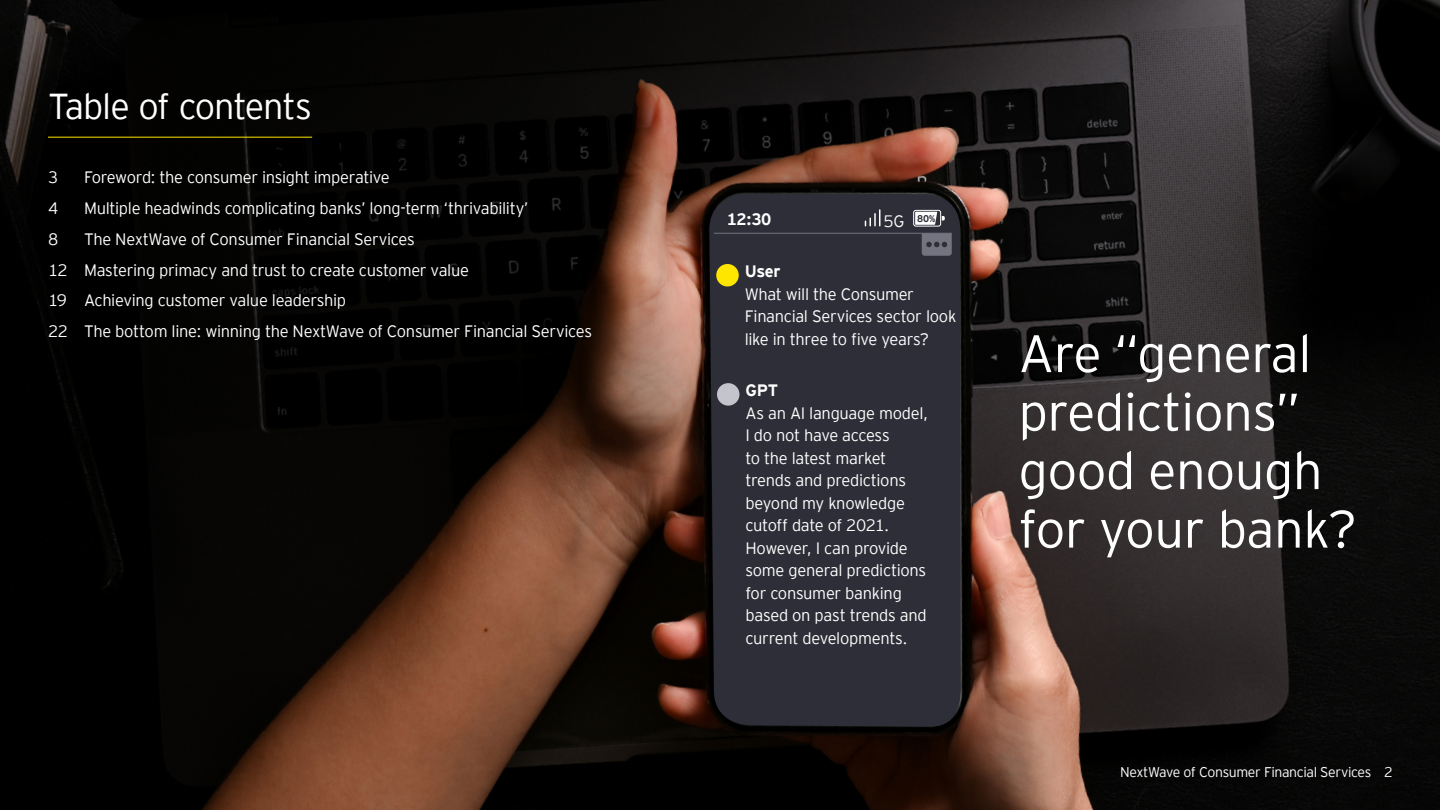
<style>
.page{position:relative;width:1440px;height:810px;background:#fff}
.page>*{position:absolute;margin:0;border:0;box-sizing:border-box;transform-origin:0 0}
.Headline{font:300 52.65px/58.5px "EY Interstate";letter-spacing:-.01em;color:#fff}
.TOC_Header{font:300 36px "EY Interstate";letter-spacing:-.035em;color:#fff}
.Body_copy{font:300 16.5px/22.5px "EY Interstate";letter-spacing:-.02em;color:#fff}
.Body_copy_headline{font:700 16.5px "EY Interstate";letter-spacing:-.02em;color:#fff}
.t1{font:300 14.02px "EY Interstate";letter-spacing:-.03em;color:#fff}
.Body_copy-2{font:700 9.75px "EY Interstate";color:#2e2e38}
</style>
<div class="page">
<img style="left:0;top:0;width:1440px;height:810px">
<svg style="left:707px;top:191px;width:257px;height:539px;background:#0f0c0a"></svg>
<div style="left:710px;top:194px;width:251px;height:533px;background:#2e2e38"></div>
<div style="left:716px;top:264px;width:23px;height:22px;background:#ffe600;border-radius:50%"></div>
<div style="left:717px;top:383px;width:23px;height:23px;background:#c4c4cc;border-radius:50%"></div>
<svg style="left:865px;top:210px;width:15px;height:16px"></svg>
<div style="left:913px;top:210px;width:28px;height:16px;border:1px solid #fff;border-radius:2px"></div>
<svg style="left:915px;top:212px;width:30px;height:13px"></svg>
<hr style="left:714px;top:233px;width:238px;height:1px;background:#747480">
<svg style="left:922px;top:233px;width:30px;height:23px"></svg>
<hr style="left:48px;top:137px;width:264px;height:1px;background:#ffe600">
<p class="TOC_Header" style="left:48px;top:80px;width:265px">Table of contents</p>
<p class="Body_copy" style="left:48px;top:165px;width:12px">3</p>
<p class="Body_copy" style="left:84px;top:165px;width:307px">Foreword: the consumer insight imperative</p>
<p class="Body_copy" style="left:48px;top:196px;width:12px">4</p>
<p class="Body_copy" style="left:84px;top:196px;width:446px">Multiple headwinds complicating banks’ long-term ‘thrivability’</p>
<p class="Body_copy" style="left:48px;top:227px;width:12px">8</p>
<p class="Body_copy" style="left:84px;top:227px;width:332px">The NextWave of Consumer Financial Services</p>
<p class="Body_copy" style="left:48px;top:257px;width:423px">12 Mastering primacy and trust to create customer value</p>
<p class="Body_copy" style="left:48px;top:288px;width:300px">19 Achieving customer value leadership</p>
<p class="Body_copy" style="left:48px;top:319px;width:546px">22 The bottom line: winning the NextWave of Consumer Financial Services</p>
<p class="Body_copy_headline" style="left:727px;top:208px;width:46px">12:30</p>
<p class="Body_copy" style="left:884px;top:208px;width:22px">5G</p>
<p class="Body_copy-2" style="left:917px;top:212px;width:20px">80%</p>
<p class="Body_copy_headline" style="left:745px;top:259px;width:37px">User</p>
<p class="Body_copy" style="left:745px;top:282px;width:213px">What will the Consumer<br>Financial Services sector look like in three to five years?</p>
<p class="Body_copy_headline" style="left:746px;top:379px;width:34px">GPT</p>
<p class="Body_copy" style="left:746px;top:401px;width:184px">As an AI language model,<br>I do not have access<br>to the latest market trends and predictions beyond my knowledge cutoff date of 2021.<br>However, I can provide some general predictions for consumer banking based on past trends and current developments.</p>
<p class="Headline" style="left:1018px;top:321px;width:340px">Are “general predictions” good enough for your bank?</p>
<p class="t1" style="left:1120px;top:762px;width:274px">NextWave of Consumer Financial Services 2</p>
</div>
